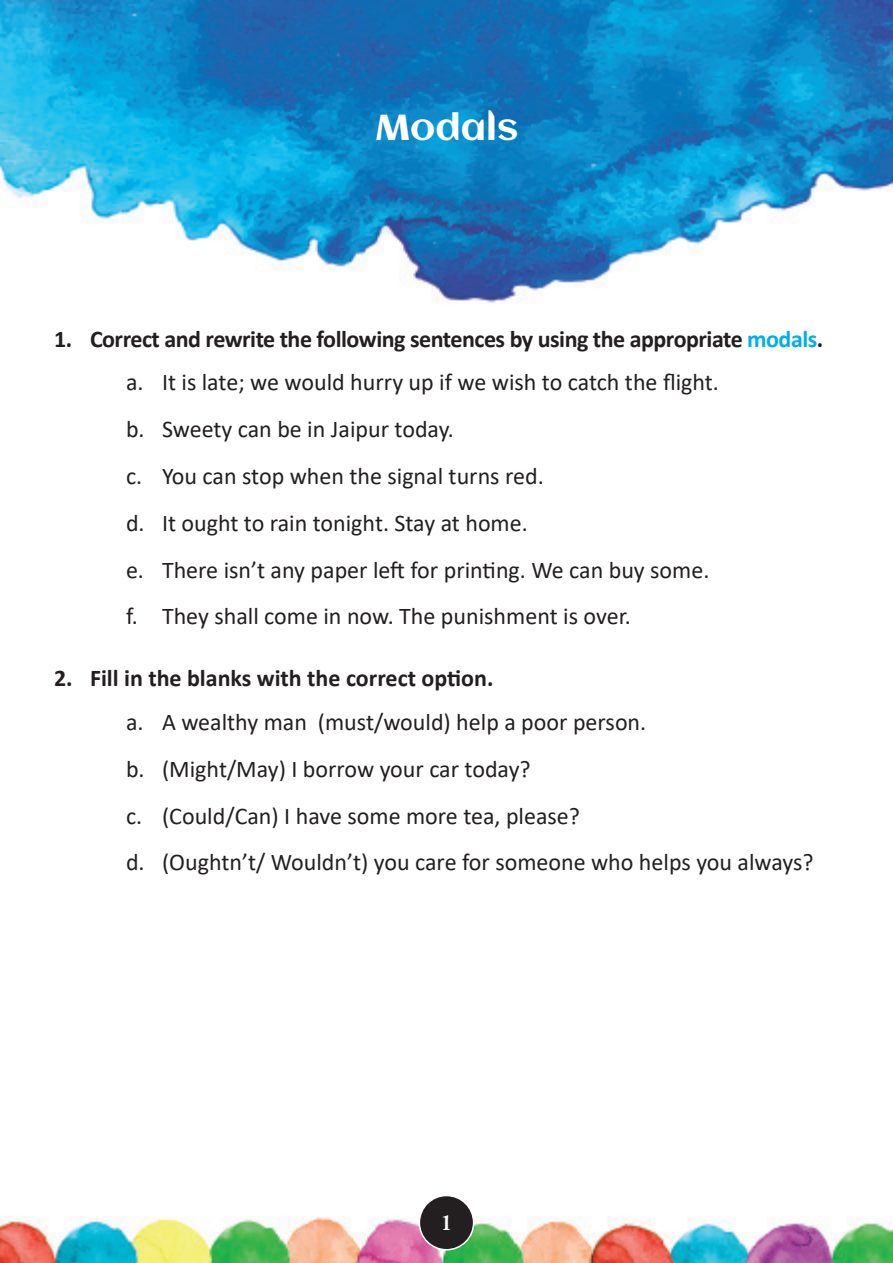
<style>
.page{position:relative;width:893px;height:1263px;background:#fff}
.page>*{position:absolute;margin:0;border:0;box-sizing:border-box;transform-origin:0 0}
.Chap_TTL{font:36px "Aclonica";color:#fff}
.NL_copy{font:24px "Calibri";color:#231f20}
.NL_Head{font:700 24px "Calibri";letter-spacing:-.02em;color:#231f20}
.NL_Head-2{font:700 24px "Calibri";color:#231f20}
.t1{font:21px "Calis MT Bol";color:#fff}
.s1{color:#00aeef}
</style>
<div class="page">
<img style="left:0;top:0;width:893px;height:1263px">
<div style="left:419px;top:1195px;width:55px;height:55px;background:#231f20;border-radius:50%"></div>
<div style="left:419px;top:1195px;width:55px;height:55px;border:2px solid #fff;border-radius:50%"></div>
<p class="Chap_TTL" style="left:375px;top:102px;width:145px">Modals</p>
<p class="NL_Head" style="left:54px;top:322px;width:771px">1. Correct and rewrite the following sentences by using the appropriate <span class="s1">modals</span>.</p>
<p class="NL_copy" style="left:126px;top:366px;width:594px">a. It is late; we would hurry up if we wish to catch the flight.</p>
<p class="NL_copy" style="left:126px;top:412px;width:329px">b. Sweety can be in Jaipur today.</p>
<p class="NL_copy" style="left:126px;top:459px;width:419px">c. You can stop when the signal turns red.</p>
<p class="NL_copy" style="left:126px;top:506px;width:403px">d. It ought to rain tonight. Stay at home.</p>
<p class="NL_copy" style="left:126px;top:553px;width:585px">e. There isn’t any paper left for printing. We can buy some.</p>
<p class="NL_copy" style="left:126px;top:600px;width:506px">f. They shall come in now. The punishment is over.</p>
<p class="NL_Head-2" style="left:54px;top:661px;width:441px">2. Fill in the blanks with the correct option.</p>
<p class="NL_copy" style="left:126px;top:705px;width:522px">a. A wealthy man (must/would) help a poor person.</p>
<p class="NL_copy" style="left:126px;top:752px;width:406px">b. (Might/May) I borrow your car today?</p>
<p class="NL_copy" style="left:126px;top:799px;width:455px">c. (Could/Can) I have some more tea, please?</p>
<p class="NL_copy" style="left:126px;top:846px;width:689px">d. (Oughtn’t/ Wouldn’t) you care for someone who helps you always?</p>
<p class="t1" style="left:441px;top:1211px;width:12px">1</p>
</div>
